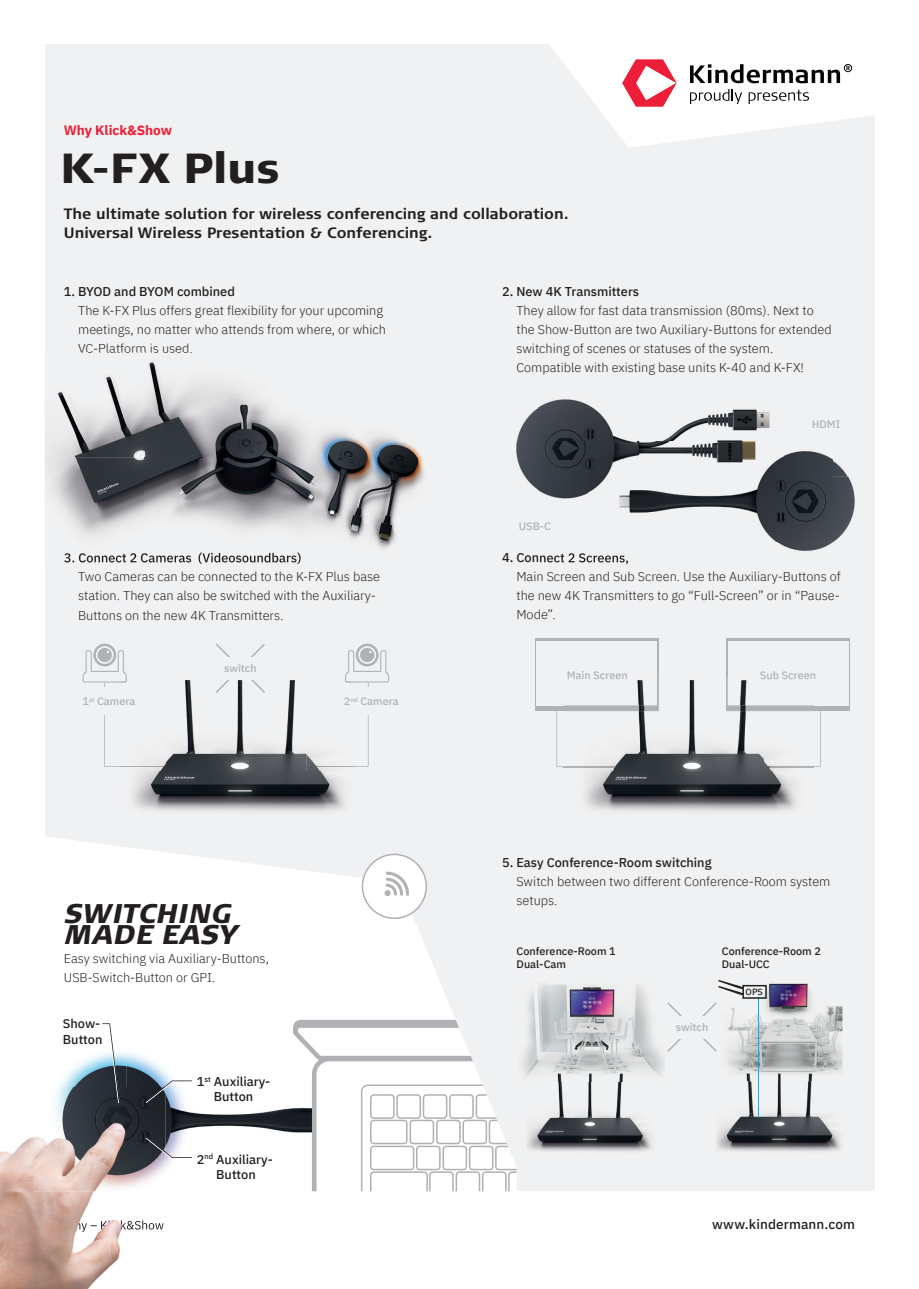
<style>
.page{position:relative;width:919px;height:1289px;background:#fff}
.page>*{position:absolute;margin:0;border:0;box-sizing:border-box;transform-origin:0 0}
.t1{font:700 42px "Signa";color:#231f20}
.t2{font:italic 700 27px/21px "Signa";letter-spacing:.01em;color:#231f20}
.t3{font:500 15px/19px "Signa";color:#231f20}
.t4{font:500 13.5px "IBM Plex Sans";letter-spacing:.01em;color:#231f20}
.t5{font:700 13.5px "IBM Plex Sans";color:#ed1e37}
.t6{font:300 12.75px/19px "IBM Plex Sans";color:#231f20}
.t7{font:500 12.75px/15.3px "IBM Plex Sans";color:#231f20;text-align:center}
.t8{font:500 10.8px "IBM Plex Sans";color:#b0b1b5}
.t9{font:500 10.8px/13px "IBM Plex Sans";color:#231f20}
.t10{font:500 9px "IBM Plex Sans";color:#231f20}
</style>
<div class="page">
<div style="left:45px;top:45px;width:829px;height:1146px;background:#f0f1f2"></div>
<svg style="left:45px;top:837px;width:409px;height:205px;fill:#fff"></svg>
<img style="left:126px;top:1042px;width:162px;height:149px">
<img style="left:45px;top:1042px;width:81px;height:44px">
<svg style="left:288px;top:1016px;width:228px;height:175px"></svg>
<svg style="left:146px;top:1080px;width:46px;height:22px"></svg>
<svg style="left:166px;top:1136px;width:26px;height:22px"></svg>
<svg style="left:102px;top:1023px;width:18px;height:63px"></svg>
<svg style="left:515px;top:44px;width:360px;height:104px;fill:#fff"></svg>
<svg style="left:690px;top:64px;width:162px;height:19px"></svg>
<svg style="left:622px;top:60px;width:54px;height:46px"></svg>
<svg style="left:690px;top:89px;width:52px;height:15px"></svg>
<svg style="left:748px;top:90px;width:61px;height:14px"></svg>
<img style="left:0;top:1086px;width:166px;height:202px">
<img style="left:116px;top:1086px;width:3px;height:16px">
<img style="left:146px;top:1086px;width:20px;height:16px">
<img style="left:146px;top:1152px;width:20px;height:1px">
<img style="left:146px;top:1086px;width:19px;height:15px">
<img style="left:146px;top:1136px;width:20px;height:16px">
<img style="left:117px;top:1086px;width:3px;height:15px">
<img style="left:64px;top:1220px;width:100px;height:11px">
<img style="left:133px;top:694px;width:212px;height:118px">
<svg style="left:83px;top:643px;width:125px;height:123px"></svg>
<svg style="left:287px;top:643px;width:102px;height:123px"></svg>
<img style="left:119px;top:766px;width:89px;height:1px">
<img style="left:287px;top:766px;width:66px;height:1px">
<div style="left:534px;top:638px;width:124px;height:73px;background:#b0b1b5"></div>
<div style="left:536px;top:641px;width:120px;height:64px;background:#f0f1f2"></div>
<div style="left:726px;top:638px;width:123px;height:73px;background:#b0b1b5"></div>
<div style="left:727px;top:641px;width:121px;height:64px;background:#f0f1f2"></div>
<svg style="left:556px;top:711px;width:7px;height:56px"></svg>
<img style="left:563px;top:763px;width:50px;height:48px">
<img style="left:638px;top:676px;width:109px;height:47px">
<img style="left:613px;top:723px;width:200px;height:89px">
<img style="left:563px;top:676px;width:95px;height:35px">
<img style="left:563px;top:676px;width:93px;height:29px">
<img style="left:567px;top:676px;width:59px;height:3px">
<img style="left:726px;top:676px;width:87px;height:35px">
<img style="left:727px;top:676px;width:86px;height:29px">
<img style="left:760px;top:676px;width:53px;height:3px">
<img style="left:563px;top:766px;width:97px;height:1px">
<img style="left:739px;top:766px;width:74px;height:1px">
<img style="left:48px;top:362px;width:374px;height:95px">
<img style="left:48px;top:457px;width:97px;height:78px">
<img style="left:145px;top:457px;width:100px;height:72px">
<img style="left:245px;top:457px;width:179px;height:105px">
<img style="left:64px;top:552px;width:236px;height:10px">
<img style="left:516px;top:399px;width:310px;height:142px">
<img style="left:775px;top:541px;width:51px;height:10px">
<img style="left:826px;top:455px;width:29px;height:92px">
<img style="left:538px;top:553px;width:90px;height:11px">
<img style="left:522px;top:984px;width:142px;height:94px">
<img style="left:727px;top:983px;width:115px;height:88px">
<img style="left:526px;top:1071px;width:133px;height:81px">
<div style="left:83px;top:687px;width:83px;height:27px;background:#f0f1f2"></div>
<div style="left:344px;top:687px;width:83px;height:27px;background:#f0f1f2"></div>
<svg style="left:216px;top:644px;width:49px;height:50px"></svg>
<svg style="left:667px;top:1002px;width:50px;height:50px"></svg>
<div style="left:210px;top:657px;width:60px;height:22px;background:#f0f1f2"></div>
<div style="left:662px;top:1015px;width:59px;height:23px;background:#f0f1f2"></div>
<div style="left:518px;top:511px;width:83px;height:28px;background:#f0f1f2"></div>
<div style="left:811px;top:410px;width:37px;height:27px;background:#f0f1f2"></div>
<div style="left:362px;top:854px;width:64px;height:64px;background:#fff;border-radius:50%"></div>
<div style="left:361px;top:853px;width:66px;height:66px;border:2px solid #b0b1b5;border-radius:50%"></div>
<svg style="left:384px;top:871px;width:25px;height:25px"></svg>
<hr style="left:758px;top:997px;width:1px;height:121px;background:#00aeef">
<div style="left:742px;top:984px;width:24px;height:14px;border:2px solid #231f20"></div>
<svg style="left:718px;top:980px;width:25px;height:14px"></svg>
<img style="left:716px;top:1081px;width:43px;height:70px">
<img style="left:759px;top:1081px;width:45px;height:70px">
<img style="left:804px;top:1081px;width:37px;height:71px">
<img style="left:739px;top:1071px;width:96px;height:10px">
<img style="left:758px;top:1071px;width:1px;height:47px">
<p class="t5" style="left:64px;top:119px;width:110px">Why Klick&amp;Show</p>
<h1 class="t1" style="left:61px;top:140px;width:221px">K-FX Plus</h1>
<p class="t3" style="left:64px;top:204px;width:506px">The ultimate solution for wireless conferencing and collaboration.<br>Universal Wireless Presentation &amp; Conferencing.</p>
<p class="t7" style="left:64px;top:282px;width:173px">1. BYOD and BYOM combined</p>
<p class="t6" style="left:78px;top:299px;width:309px">The K-FX Plus offers great flexibility for your up coming meetings, no matter who attends from where, or which<br>VC-Platform is used.</p>
<p class="t6" style="left:78px;top:566px;width:303px">Two Cameras can be connected to the K-FX Plus base station. They can also be switched with the Auxiliary-<br>Buttons on the new 4K Transmitters.</p>
<p class="t8" style="left:224px;top:660px;width:34px">switch</p>
<p class="t8" style="left:83px;top:693px;width:54px">1<sup>st</sup> Camera</p>
<p class="t8" style="left:344px;top:693px;width:56px">2<sup>nd</sup> Camera</p>
<h2 class="t2" style="left:65px;top:901px;width:175px">SWITCHING<br>MADE EASY</h2>
<p class="t6" style="left:64px;top:947px;width:207px">Easy switching via Auxiliary-Buttons,<br>USB-Switch-Button or GPI.</p>
<p class="t7" style="left:63px;top:1015px;width:41px;text-align:left">Show-<br>Button</p>
<p class="t7" style="left:197px;top:1072px;width:75px">1<sup>st</sup> Auxiliary-<br>Button</p>
<p class="t7" style="left:197px;top:1150px;width:77px">2<sup>nd</sup> Auxiliary-<br>Button</p>
<p class="t7" style="left:502px;top:282px;width:139px">2. New 4K Transmitters</p>
<p class="t6" style="left:516px;top:299px;width:317px">They allow for fast data transmission (80ms). Next to the Show-Button are two Auxiliary-Buttons for extended switching of scenes or statuses of the system.<br>Compatible with existing base units K-40 and K-FX!</p>
<p class="t8" style="left:518px;top:517px;width:34px">USB-C</p>
<p class="t8" style="left:811px;top:415px;width:30px">HDMI</p>
<p class="t6" style="left:516px;top:566px;width:326px;text-align:justify">Main Screen and Sub Screen. Use the Auxiliary-Buttons of the new 4K Transmitters to go “Full-Screen” or in “Pause-Mode”.</p>
<p class="t8" style="left:566px;top:667px;width:62px">Main Screen</p>
<p class="t8" style="left:759px;top:667px;width:58px">Sub Screen</p>
<p class="t7" style="left:502px;top:854px;width:211px">5. Easy Conference-Room switching</p>
<p class="t6" style="left:516px;top:871px;width:315px">Switch between two different Conference-Room system setups.</p>
<p class="t9" style="left:516px;top:943px;width:100px">Conference-Room 1<br>Dual-Cam</p>
<p class="t9" style="left:721px;top:943px;width:100px">Conference-Room 2<br>Dual-UCC</p>
<p class="t8" style="left:675px;top:1019px;width:34px">switch</p>
<p class="t10" style="left:745px;top:985px;width:19px">OPS</p>
<p class="t4" style="left:712px;top:1214px;width:145px">www.kindermann.com</p>
</div>
